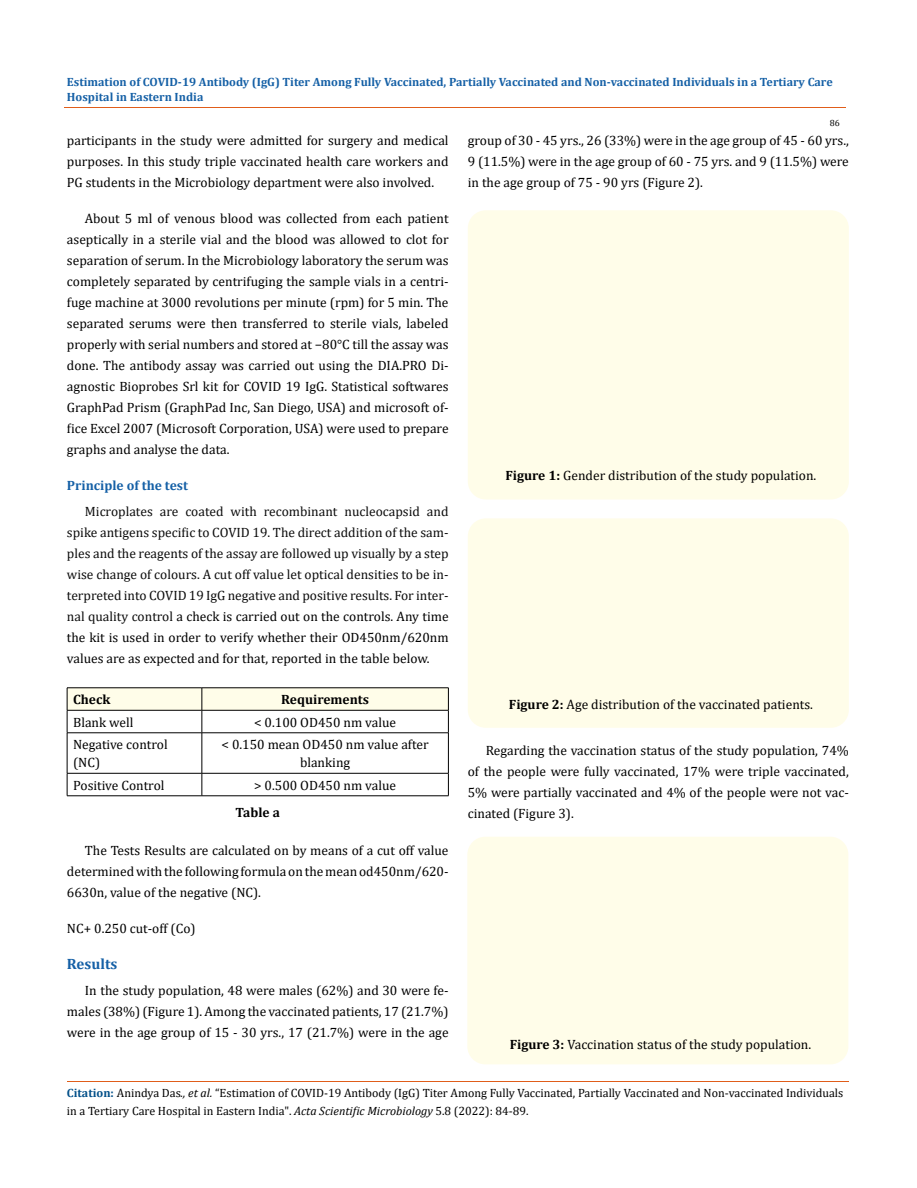
<style>
.page{position:relative;width:917px;height:1188px;background:#fff}
.page>*{position:absolute;margin:0;border:0;box-sizing:border-box;transform-origin:0 0}
.t1{font:700 15px "Cambria";color:#1560a6}
.t2{font:13.5px/21px "Cambria";color:#000;text-align:justify}
.t3{font:13.5px/21px "Cambria";color:#0d0d0d;text-align:justify}
.t4{font:700 13.5px "Cambria";color:#000}
.t5{font:700 13.5px "Cambria";color:#1560a6}
.t6{font:12px/18px "Cambria";color:#000}
.t7{font:700 12px/15px "Cambria";color:#1560a6}
.t8{font:9px "Cambria";color:#000}
.s1{color:#000}
.s2{font-weight:700}
.s3{font-weight:700;color:#035089}
.s4{font-style:italic}
</style>
<div class="page">
<svg style="left:67px;top:688px;width:382px;height:45px"></svg>
<hr style="left:67px;top:733px;width:135px;height:1px;background:#000">
<hr style="left:67px;top:733px;width:1px;height:40px;background:#000">
<hr style="left:202px;top:733px;width:246px;height:1px;background:#000">
<hr style="left:201px;top:733px;width:1px;height:40px;background:#000">
<hr style="left:448px;top:733px;width:1px;height:40px;background:#000">
<hr style="left:67px;top:773px;width:135px;height:1px;background:#000">
<svg style="left:67px;top:773px;width:1px;height:23px"></svg>
<hr style="left:202px;top:773px;width:246px;height:1px;background:#000">
<svg style="left:201px;top:773px;width:1px;height:23px"></svg>
<svg style="left:448px;top:773px;width:1px;height:23px"></svg>
<hr style="left:67px;top:796px;width:135px;height:1px;background:#000">
<hr style="left:202px;top:796px;width:246px;height:1px;background:#000">
<div style="left:468px;top:210px;width:380px;height:290px;background:#fffde9;border-radius:18px"></div>
<div style="left:468px;top:518px;width:380px;height:210px;background:#fffde9;border-radius:18px"></div>
<div style="left:467px;top:837px;width:381px;height:227px;background:#fffde9;border-radius:18px"></div>
<hr style="left:64px;top:108px;width:781px;height:1px;background:#e05d1a">
<hr style="left:67px;top:1082px;width:781px;height:1px;background:#e05d1a">
<p class="t7" style="left:67px;top:74px;width:767px">Estimation of COVID-19 Antibody (IgG) Titer Among Fully Vaccinated, Partially Vaccinated and Non-vaccinated Individuals in a Tertiary Care<br>Hospital in Eastern India</p>
<p class="t2" style="left:67px;top:130px;width:383px">participants in the study were admitted for surgery and medical purposes. In this study triple vaccinated health care workers and PG students in the Microbiology department were also involved.</p>
<p class="t2" style="left:67px;top:208px;width:383px;text-indent:18px">About 5 ml of venous blood was collected from each patient aseptically in a sterile vial and the blood was allowed to clot for separation of serum. In the Microbiology laboratory the serum was completely separated by centrifuging the sample vials in a centri&shy;fuge machine at 3000 revolutions per minute (rpm) for 5 min. The separated serums were then transferred to sterile vials, labeled properly with serial numbers and stored at −80°C till the assay was done. The antibody assay was carried out using the DIA.PRO Di&shy;agnostic Bioprobes Srl kit for COVID 19 IgG. Statistical softwares GraphPad Prism (GraphPad Inc, San Diego, USA) and microsoft of&shy;fice Excel 2007 (Microsoft Corporation, USA) were used to prepare graphs and analyse the data.</p>
<p class="t5" style="left:67px;top:476px;width:123px">Principle of the test</p>
<p class="t3" style="left:67px;top:501px;width:383px;text-indent:18px">Microplates are coated with recombinant nucleocapsid and spike antigens specific to COVID 19. The direct addition of the sam&shy;ples and the reagents of the assay are followed up visually by a step wise change of colours. A cut off value let optical densities to be in&shy;terpreted into COVID 19 IgG negative and positive results. For inter&shy;nal quality control <span class="s1">a check is carried out on the controls. Any time the kit is used in order to verify whether their OD450nm/620nm values are as expected and for that, reported in the table below.</span></p>
<p class="t4" style="left:73px;top:690px;width:39px">Check</p>
<p class="t4" style="left:281px;top:690px;width:89px">Requirements</p>
<p class="t2" style="left:73px;top:712px;width:62px">Blank well</p>
<p class="t2" style="left:254px;top:712px;width:143px">&lt; 0.100 OD450 nm value</p>
<p class="t2" style="left:73px;top:736px;width:96px;line-height:18px">Negative control (NC)</p>
<p class="t2" style="left:221px;top:736px;width:208px;line-height:18px;text-align:center">&lt; 0.150 mean OD450 nm value after blanking</p>
<p class="t2" style="left:73px;top:775px;width:93px">Positive Control</p>
<p class="t2" style="left:254px;top:775px;width:143px">&gt; 0.500 OD450 nm value</p>
<p class="t4" style="left:235px;top:803px;width:46px">Table a</p>
<p class="t2" style="left:67px;top:840px;width:383px;text-indent:18px">The Tests Results are calculated on by means of a cut off value determined with the following formula on the mean od450nm/620- 6630n, value of the negative (NC).</p>
<p class="t2" style="left:67px;top:918px;width:130px">NC+ 0.250 cut-off (Co)</p>
<p class="t1" style="left:67px;top:954px;width:52px">Results</p>
<p class="t2" style="left:67px;top:980px;width:383px;text-indent:18px">In the study population, 48 were males (62%) and 30 were fe&shy;males (38%) (Figure 1). Among the vaccinated patients, 17 (21.7%) were in the age group of 15 - 30 yrs., 17 (21.7%) were in the age</p>
<p class="t8" style="left:829px;top:118px;width:11px">86</p>
<p class="t2" style="left:468px;top:130px;width:382px">group of 30 - 45 yrs., 26 (33%) were in the age group of 45 - 60 yrs., 9 (11.5%) were in the age group of 60 - 75 yrs. and 9 (11.5%) were in the age group of 75 - 90 yrs (Figure 2).</p>
<p class="t2" style="left:505px;top:465px;width:312px"><span class="s2">Figure 1:</span> Gender distribution of the study population.</p>
<p class="t2" style="left:509px;top:693px;width:305px"><span class="s2">Figure 2:</span> Age distribution of the vaccinated patients.</p>
<p class="t2" style="left:468px;top:740px;width:382px;text-indent:18px">Regarding the vaccination status of the study population, 74% of the people were fully vaccinated, 17% were triple vaccinated, 5% were partially vaccinated and 4% of the people were not vac&shy;cinated (Figure 3).</p>
<p class="t2" style="left:509px;top:1034px;width:303px"><span class="s2">Figure 3:</span> Vaccination status of the study population.</p>
<p class="t6" style="left:67px;top:1084px;width:777px"><span class="s3">Citation:</span> Anindya Das<span class="s4">., et al.</span> “Estimation of COVID-19 Antibody (IgG) Titer Among Fully Vaccinated, Partially Vaccinated and Non-vaccinated Individuals in a Tertiary Care Hospital in Eastern India". <span class="s4">Acta Scientific Microbiology</span> 5.8 (2022): 84-89.</p>
</div>
